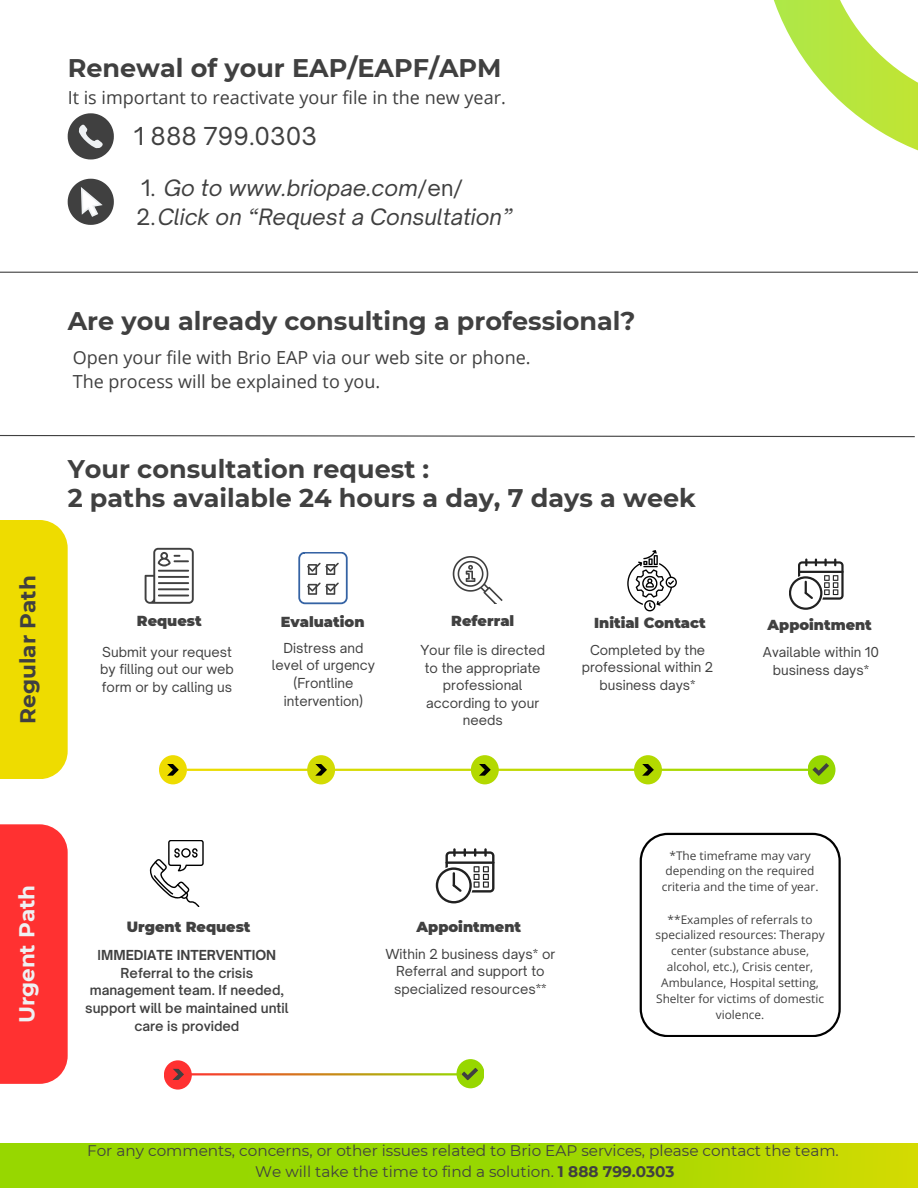
<style>
.page{position:relative;width:918px;height:1188px;background:#fff}
.page>*{position:absolute;margin:0;border:0;box-sizing:border-box;transform-origin:0 0}
.t1{font:700 25.5px/29.2px "Montserrat";color:#404040}
.t2{font:23.7px "Open Sauce One";color:#404040}
.t3{font:italic 21.6px "Open Sauce One";color:#404040}
.t4{font:700 21.6px "Montserrat";color:#404040}
.t5{font:700 21.6px "Montserrat";color:#eef1f3}
.t6{font:18px "Open Sans";color:#404040}
.t7{font:15.3px "Montserrat";color:#404040}
.t8{font:900 14.55px "Montserrat";color:#404040}
.t9{font:900 14.4px "Montserrat";color:#404040}
.t10{font:13.2px/17.5px "Open Sauce One";color:#404040;text-align:center}
.t11{font:600 13.2px/17.5px "Open Sauce One";color:#404040;text-align:center}
.t12{font:700 13.2px "Open Sauce One";color:#404040}
.t13{font:11.85px/15.9px "Open Sans";color:#404040;text-align:center}
.s1{font-style:normal}
.s2{font-weight:600}
.s3{font-weight:700}
</style>
<div class="page">
<svg style="left:773px;top:0;width:145px;height:151px"></svg>
<svg style="left:0;top:1143px;width:918px;height:45px;fill:#97d701"></svg>
<hr style="left:0;top:272px;width:918px;height:1px;background:#404040">
<svg style="left:0;top:435px;width:915px;height:3px"></svg>
<svg style="left:149px;top:840px;width:55px;height:67px"></svg>
<svg style="left:145px;top:548px;width:49px;height:56px"></svg>
<hr style="left:158px;top:570px;width:31px;height:2px;background:#404040">
<hr style="left:158px;top:576px;width:31px;height:2px;background:#404040">
<hr style="left:158px;top:582px;width:31px;height:2px;background:#404040">
<hr style="left:158px;top:588px;width:31px;height:2px;background:#404040">
<hr style="left:158px;top:595px;width:31px;height:1px;background:#404040">
<svg style="left:453px;top:556px;width:50px;height:47px"></svg>
<div style="left:297px;top:550px;width:52px;height:56px;border:4px solid #3563a4;border-radius:7px"></div>
<svg style="left:307px;top:582px;width:32px;height:13px"></svg>
<svg style="left:307px;top:563px;width:32px;height:12px"></svg>
<svg style="left:789px;top:558px;width:55px;height:52px"></svg>
<svg style="left:627px;top:550px;width:50px;height:62px"></svg>
<div style="left:159px;top:755px;width:28px;height:29px;background:#eedc00;border-radius:50%"></div>
<div style="left:307px;top:755px;width:28px;height:29px;background:#d3db03;border-radius:50%"></div>
<div style="left:634px;top:755px;width:28px;height:29px;background:#b3d900;border-radius:50%"></div>
<div style="left:808px;top:755px;width:27px;height:29px;background:#97d700;border-radius:50%"></div>
<svg style="left:167px;top:764px;width:12px;height:12px"></svg>
<svg style="left:315px;top:764px;width:12px;height:12px"></svg>
<svg style="left:642px;top:764px;width:12px;height:12px"></svg>
<div style="left:812px;top:760px;width:20px;height:20px;background:#97d700"></div>
<svg style="left:812px;top:763px;width:17px;height:13px"></svg>
<svg style="left:436px;top:848px;width:58px;height:55px"></svg>
<div style="left:164px;top:1060px;width:28px;height:30px;background:#ff3131;border-radius:50%"></div>
<hr style="left:184px;top:1073px;width:277px;height:2px;background:#fff">
<div style="left:457px;top:1059px;width:27px;height:29px;background:#97d700;border-radius:50%"></div>
<svg style="left:172px;top:1068px;width:12px;height:12px"></svg>
<svg style="left:461px;top:1068px;width:20px;height:16px"></svg>
<svg style="left:640px;top:833px;width:201px;height:204px"></svg>
<div style="left:0;top:825px;width:68px;height:259px;background:#ff3131"></div>
<div style="left:0;top:520px;width:68px;height:259px;background:#eedc00"></div>
<div style="left:471px;top:755px;width:28px;height:29px;background:#b3d900;border-radius:50%"></div>
<svg style="left:479px;top:764px;width:12px;height:12px"></svg>
<svg style="left:68px;top:113px;width:46px;height:46px"></svg>
<svg style="left:68px;top:179px;width:46px;height:46px"></svg>
<h5 class="t1" style="left:68px;top:54px;width:435px">Renewal of your EAP/EAPF/APM</h5>
<p class="t6" style="left:68px;top:84px;width:440px">It is important to reactivate your file in the new year.</p>
<p class="t2" style="left:134px;top:121px;width:185px">1 888 799.0303</p>
<p class="t3" style="left:141px;top:175px;width:324px"><span class="s1">1.</span> Go to www.briopae.com<span class="s1">/en/</span></p>
<p class="t3" style="left:136px;top:204px;width:378px"><span class="s1">2.</span>Click on “Request a Consultation”</p>
<p class="t4" style="left:15px;top:724px;width:150px;rotate:-90deg">Regular Path</p>
<h2 class="t1" style="left:68px;top:306px;width:569px">Are you already consulting a professional?</h2>
<p class="t6" style="left:73px;top:344px;width:460px">Open your file with Brio EAP via our web site or phone.</p>
<h1 class="t6" style="left:73px;top:369px;width:309px">The process will be explained to you.</h1>
<p class="t1" style="left:68px;top:454px;width:630px">Your consultation request :<br>2 paths available 24 hours a day, 7 days a week</p>
<p class="t8" style="left:137px;top:612px;width:66px">Request</p>
<p class="t10" style="left:100px;top:643px;width:135px;text-align:left">Submit your request by filling out our web form or by calling us</p>
<h5 class="t8" style="left:281px;top:613px;width:85px">Evaluation</h5>
<h1 class="t10" style="left:272px;top:639px;width:105px">Distress and level of urgency (Frontline intervention)</h1>
<h3 class="t8" style="left:451px;top:612px;width:65px">Referral</h3>
<p class="t10" style="left:420px;top:641px;width:126px">Your file is directed to the appropriate professional according to your needs</p>
<p class="t9" style="left:594px;top:614px;width:113px">Initial Contact</p>
<h6 class="t10" style="left:582px;top:641px;width:133px">Completed by the professional within 2 business days*</h6>
<p class="t9" style="left:768px;top:616px;width:106px">Appointment</p>
<h1 class="t10" style="left:763px;top:644px;width:118px">Available within 10 business days*</h1>
<p class="t5" style="left:14px;top:1023px;width:140px;rotate:-90deg">Urgent Path</p>
<h6 class="t8" style="left:127px;top:918px;width:125px">Urgent Request</h6>
<h6 class="t12" style="left:98px;top:947px;width:180px"><span class="s2">I</span>MMEDIATE INTERVENTION</h6>
<p class="t11" style="left:85px;top:964px;width:205px">Referral to the crisis management team. If needed, support will be maintained until care is provided</p>
<h6 class="t8" style="left:417px;top:918px;width:106px">Appointment</h6>
<p class="t10" style="left:385px;top:945px;width:171px">Within 2 business days* or<br>Referral and support to specialized resources**</p>
<p class="t13" style="left:662px;top:847px;width:158px">*The timeframe may vary depending on the required criteria and the time of year.</p>
<h6 class="t13" style="left:655px;top:911px;width:171px">**Examples of referrals to specialized resources: Therapy center (substance abuse, alcohol, etc.), Crisis center,<br>Ambulance, Hospital setting,<br>Shelter for victims of domestic violence.</h6>
<p class="t7" style="left:87px;top:1141px;width:753px">For any comments, concerns, or other issues related to Brio EAP services, please contact the team.</p>
<p class="t7" style="left:255px;top:1163px;width:421px">We will take the time to find a solution. <span class="s3">1 888 799.0303</span></p>
</div>
